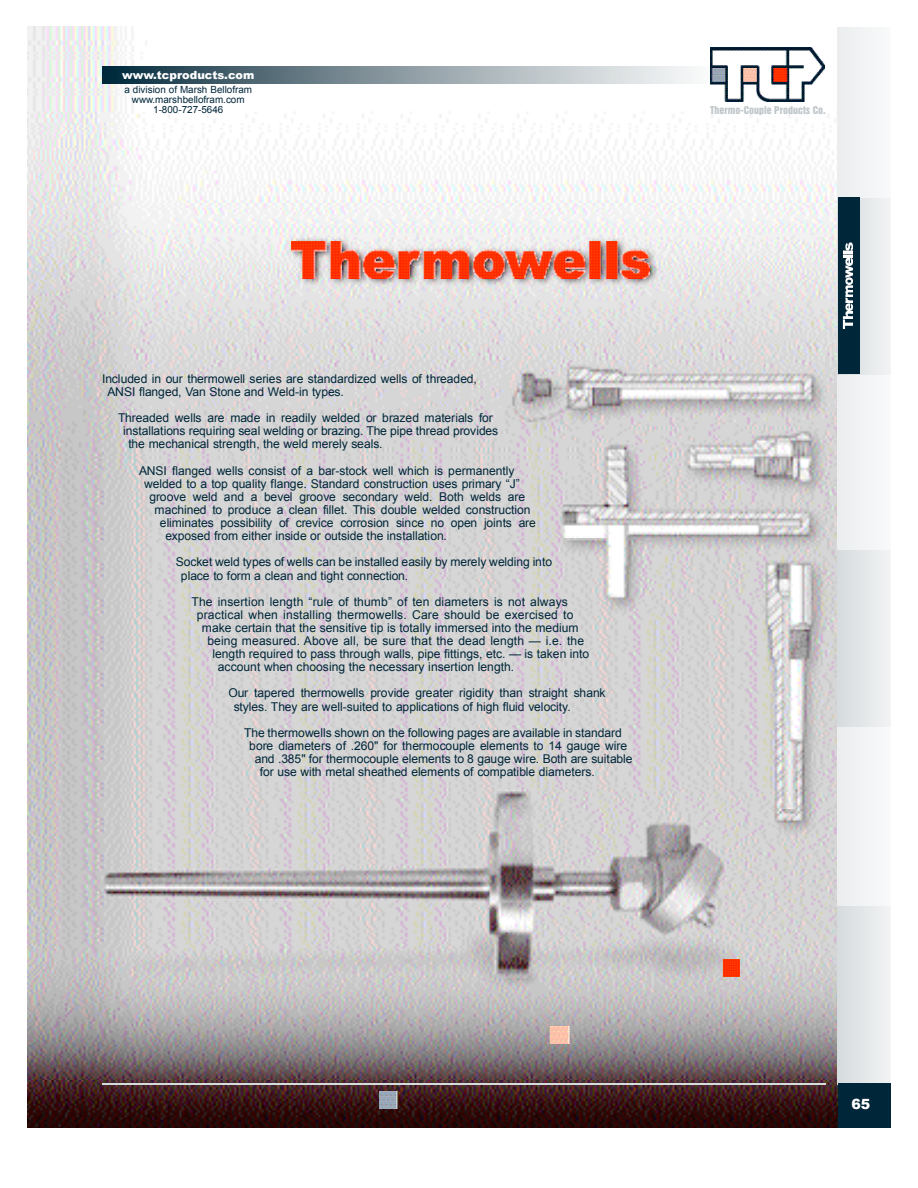
<style>
.page{position:relative;width:918px;height:1188px;background:#fff}
.page>*{position:absolute;margin:0;border:0;box-sizing:border-box;transform-origin:0 0}
.t1{font:900 14.1px "Arial";color:#fff}
.t2{font:12.15px/13.2px "Arial";color:#002639}
.t3{font:900 11.25px "Arial";color:#fff}
.t4{font:9.9px/10.1px "Arial";color:#002639;text-align:center}
.t5{font:9.9px "Helvetica Inserat";color:#bfc7cb}
</style>
<div class="page">
<img style="left:27px;top:27px;width:811px;height:1101px">
<hr style="left:102px;top:1084px;width:724px;height:1px;background:#d5dadc">
<img style="left:102px;top:66px;width:609px;height:18px">
<img style="left:711px;top:48px;width:114px;height:53px">
<img style="left:837px;top:906px;width:54px;height:178px">
<div style="left:838px;top:197px;width:53px;height:177px;background:#e9eced"></div>
<div style="left:838px;top:729px;width:53px;height:176px;background:#f2f4f5"></div>
<div style="left:838px;top:1084px;width:53px;height:44px;background:#002639"></div>
<div style="left:837px;top:27px;width:54px;height:171px;background:#f1f3f4"></div>
<div style="left:838px;top:197px;width:22px;height:177px;background:#002639"></div>
<svg style="left:843px;top:243px;width:9px;height:85px"></svg>
<img style="left:380px;top:1092px;width:36px;height:17px">
<img style="left:530px;top:1027px;width:58px;height:17px">
<img style="left:711px;top:959px;width:29px;height:17px">
<img style="left:292px;top:242px;width:358px;height:36px">
<p class="t3" style="left:122px;top:67px;width:134px">www.tcproducts.com</p>
<p class="t4" style="left:124px;top:85px;width:129px">a division of Marsh Bellofram www.marshbellofram.com<br>1-800-727-5646</p>
<p class="t5" style="left:710px;top:106px;width:117px">Thermo-Couple Products Co.</p>
<p class="t2" style="left:108px;top:372px;width:371px;text-indent:-5px">Included in our thermowell series are standardized wells of threaded,<br>ANSI flanged, Van Stone and Weld-in types.</p>
<p class="t2" style="left:118px;top:411px;width:376px">Threaded wells are made in readily welded or brazed materials for</p>
<p class="t2" style="left:123px;top:424px;width:377px">installations requiring seal welding or brazing. The pipe thread provides</p>
<p class="t2" style="left:129px;top:437px;width:256px">the mechanical strength, the weld merely seals.</p>
<p class="t2" style="left:139px;top:464px;width:377px">ANSI flanged wells consist of a bar-stock well which is permanently</p>
<p class="t2" style="left:144px;top:477px;width:377px">welded to a top quality flange. Standard construction uses primary “J”</p>
<p class="t2" style="left:150px;top:490px;width:377px">groove weld and a bevel groove secondary weld. Both welds are</p>
<p class="t2" style="left:155px;top:503px;width:377px">machined to produce a clean fillet. This double welded construction</p>
<p class="t2" style="left:160px;top:516px;width:377px">eliminates possibility of crevice corrosion since no open joints are</p>
<p class="t2" style="left:165px;top:529px;width:283px">exposed from either inside or outside the installation.</p>
<p class="t2" style="left:181px;top:556px;width:373px;text-indent:-5px">Socket weld types of wells can be installed easily by merely welding into place to form a clean and tight connection.</p>
<p class="t2" style="left:191px;top:595px;width:378px">The insertion length “rule of thumb” of ten diameters is not always</p>
<p class="t2" style="left:197px;top:608px;width:378px">practical when installing thermowells. Care should be exercised to</p>
<p class="t2" style="left:202px;top:621px;width:378px">make certain that the sensitive tip is totally immersed into the medium</p>
<p class="t2" style="left:207px;top:634px;width:378px">being measured. Above all, be sure that the dead length — i.e. the</p>
<p class="t2" style="left:212px;top:647px;width:378px">length required to pass through walls, pipe fittings, etc. — is taken into</p>
<p class="t2" style="left:218px;top:661px;width:298px">account when choosing the necessary insertion length.</p>
<p class="t2" style="left:234px;top:687px;width:373px;text-indent:-5px">Our tapered thermowells provide greater rigidity than straight shank styles. They are well-suited to applications of high fluid velocity.</p>
<p class="t2" style="left:244px;top:726px;width:379px">The thermowells shown on the following pages are available in standard</p>
<p class="t2" style="left:249px;top:739px;width:379px">bore diameters of .260" for thermocouple elements to 14 gauge wire</p>
<p class="t2" style="left:255px;top:752px;width:379px">and .385" for thermocouple elements to 8 gauge wire. Both are suitable</p>
<p class="t2" style="left:260px;top:765px;width:337px">for use with metal sheathed elements of compatible diameters.</p>
<p class="t1" style="left:851px;top:1094px;width:20px">65</p>
</div>
